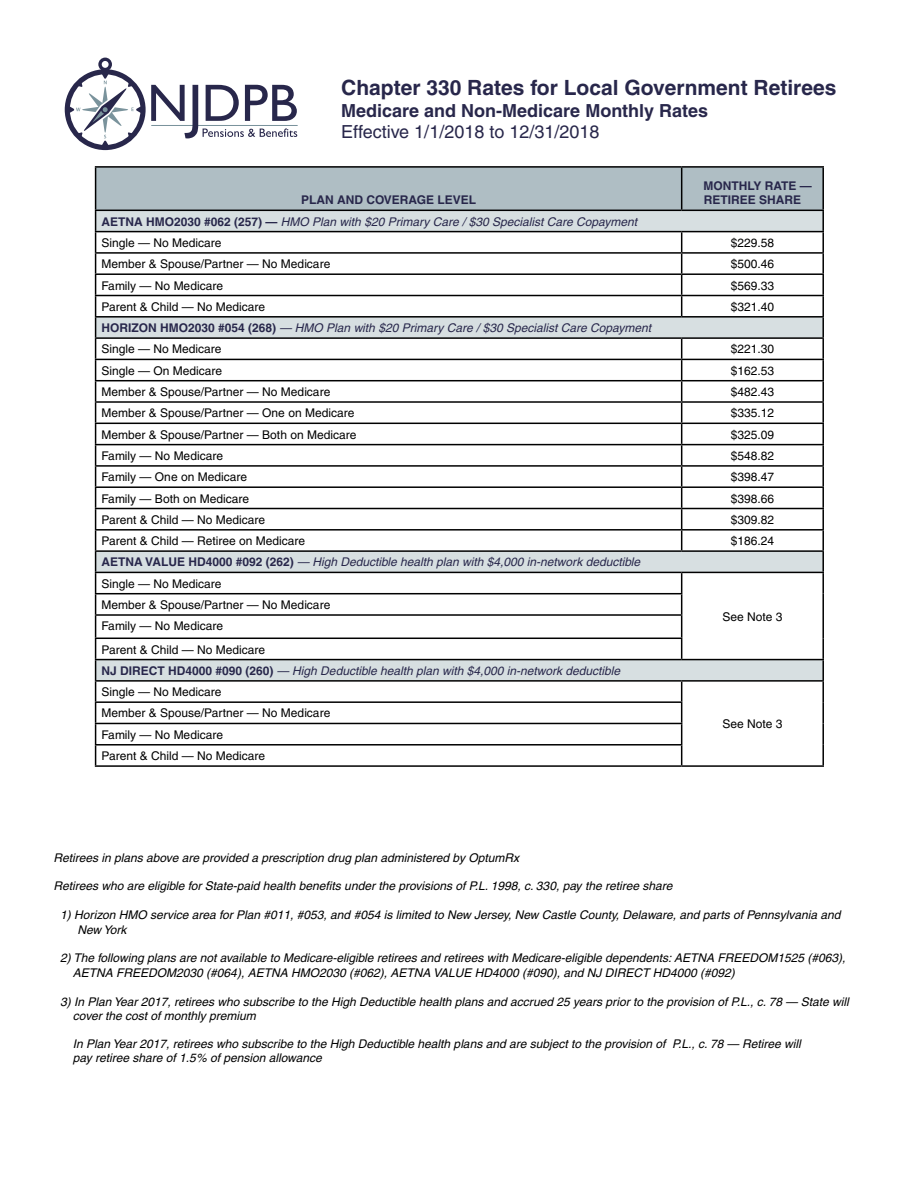
<style>
.page{position:relative;width:918px;height:1188px;background:#fff}
.page>*{position:absolute;margin:0;border:0;box-sizing:border-box;transform-origin:0 0}
.t1{font:700 21px "Helvetica";color:#28274b}
.t2{font:700 18px "Helvetica";color:#28274b}
.t3{font:18px "Helvetica";color:#28274b}
.t4{font:italic 12px/14.4px "Helvetica";color:#000}
.t5{font:12px/21.3px "Helvetica";color:#000}
.t6{font:italic 12px/21.3px "Helvetica";color:#28274b}
.t7{font:700 12px/14.4px "Helvetica";color:#28274b}
.s1{font-weight:700;font-style:normal}
.s2{font-style:normal;color:#000}
</style>
<div class="page">
<svg style="left:65px;top:58px;width:233px;height:92px"></svg>
<hr style="left:95px;top:166px;width:587px;height:2px;background:#000">
<hr style="left:682px;top:166px;width:142px;height:2px;background:#000">
<svg style="left:95px;top:167px;width:729px;height:598px"></svg>
<hr style="left:822px;top:745px;width:2px;height:20px;background:#000">
<hr style="left:95px;top:765px;width:587px;height:2px;background:#000">
<hr style="left:682px;top:765px;width:142px;height:2px;background:#000">
<h1 class="t1" style="left:341px;top:75px;width:497px">Chapter 330 Rates for Local Government Retirees</h1>
<h2 class="t2" style="left:341px;top:99px;width:368px">Medicare and Non-Medicare Monthly Rates</h2>
<h2 class="t3" style="left:341px;top:121px;width:260px">Effective 1/1/2018 to 12/31/2018</h2>
<p class="t7" style="left:301px;top:193px;width:176px">PLAN AND COVERAGE LEVEL</p>
<p class="t6" style="left:102px;top:211px;width:537px"><span class="s1">AETNA HMO2030 #062 (257) —</span> HMO Plan with $20 Primary Care / $30 Specialist Care Copayment<br><span class="s2">Single — No Medicare</span></p>
<p class="t7" style="left:704px;top:178px;width:110px">MONTHLY RATE —<br>RETIREE SHARE</p>
<p class="t5" style="left:731px;top:232px;width:45px">$229.58</p>
<p class="t5" style="left:102px;top:253px;width:230px">Member &amp; Spouse/Partner — No Medicare</p>
<p class="t5" style="left:731px;top:253px;width:45px">$500.46</p>
<p class="t5" style="left:102px;top:275px;width:123px">Family — No Medicare</p>
<p class="t5" style="left:731px;top:275px;width:45px">$569.33</p>
<p class="t5" style="left:102px;top:296px;width:165px">Parent &amp; Child — No Medicare</p>
<p class="t5" style="left:731px;top:296px;width:45px">$321.40</p>
<p class="t6" style="left:102px;top:317px;width:551px"><span class="s1">HORIZON HMO2030 #054 (268)</span> — HMO Plan with $20 Primary Care / $30 Specialist Care Copayment<br><span class="s2">Single — No Medicare</span></p>
<p class="t5" style="left:731px;top:339px;width:45px">$221.30</p>
<p class="t5" style="left:102px;top:360px;width:122px">Single — On Medicare</p>
<p class="t5" style="left:731px;top:360px;width:45px">$162.53</p>
<p class="t5" style="left:102px;top:381px;width:230px">Member &amp; Spouse/Partner — No Medicare</p>
<p class="t5" style="left:731px;top:381px;width:45px">$482.43</p>
<p class="t5" style="left:102px;top:402px;width:254px">Member &amp; Spouse/Partner — One on Medicare</p>
<p class="t5" style="left:731px;top:402px;width:45px">$335.12</p>
<p class="t5" style="left:102px;top:424px;width:256px">Member &amp; Spouse/Partner — Both on Medicare</p>
<p class="t5" style="left:731px;top:424px;width:45px">$325.09</p>
<p class="t5" style="left:102px;top:445px;width:123px">Family — No Medicare</p>
<p class="t5" style="left:731px;top:445px;width:45px">$548.82</p>
<p class="t5" style="left:102px;top:466px;width:147px">Family — One on Medicare</p>
<p class="t5" style="left:731px;top:466px;width:45px">$398.47</p>
<p class="t5" style="left:102px;top:488px;width:149px">Family — Both on Medicare</p>
<p class="t5" style="left:731px;top:488px;width:45px">$398.66</p>
<p class="t5" style="left:102px;top:509px;width:165px">Parent &amp; Child — No Medicare</p>
<p class="t5" style="left:731px;top:509px;width:45px">$309.82</p>
<p class="t5" style="left:102px;top:530px;width:205px">Parent &amp; Child — Retiree on Medicare</p>
<p class="t5" style="left:731px;top:530px;width:45px">$186.24</p>
<p class="t6" style="left:102px;top:552px;width:540px"><span class="s1">AETNA VALUE HD4000 #092 (262)</span> — High Deductible health plan with $4,000 in-network deductible<br><span class="s2">Single — No Medicare</span></p>
<p class="t5" style="left:722px;top:606px;width:62px">See Note 3</p>
<p class="t5" style="left:102px;top:594px;width:230px">Member &amp; Spouse/Partner — No Medicare<br>Family — No Medicare</p>
<p class="t6" style="left:102px;top:639px;width:520px"><span class="s2">Parent &amp; Child — No Medicare<br></span><span class="s1">NJ DIRECT HD4000 #090 (260)</span> — High Deductible health plan with $4,000 in-network deductible<br><span class="s2">Single — No Medicare</span></p>
<p class="t5" style="left:102px;top:703px;width:230px">Member &amp; Spouse/Partner — No Medicare<br>Family — No Medicare<br>Parent &amp; Child — No Medicare</p>
<p class="t5" style="left:722px;top:713px;width:62px">See Note 3</p>
<p class="t4" style="left:53px;top:850px;width:467px">Retirees in plans above are provided a prescription drug plan administered by OptumRx</p>
<p class="t4" style="left:53px;top:879px;width:620px">Retirees who are eligible for State-paid health benefits under the provisions of P.L. 1998, c. 330, pay the retiree share</p>
<p class="t4" style="left:77px;top:908px;width:764px;text-indent:-17px">1) Horizon HMO service area for Plan #011, #053, and #054 is limited to New Jersey, New Castle County, Delaware, and parts of Pennsylvania and<br>New York</p>
<p class="t4" style="left:73px;top:951px;width:774px;text-indent:-13px">2) The following plans are not available to Medicare-eligible retirees and retirees with Medicare-eligible dependents: AETNA FREEDOM1525 (#063),<br>AETNA FREEDOM2030 (#064), AETNA HMO2030 (#062), AETNA VALUE HD4000 (#090), and NJ DIRECT HD4000 (#092)</p>
<p class="t4" style="left:73px;top:994px;width:777px;text-indent:-13px">3) In Plan Year 2017, retirees who subscribe to the High Deductible health plans and accrued 25 years prior to the provision of P.L., c. 78 — State will cover the cost of monthly premium</p>
<p class="t4" style="left:73px;top:1036px;width:729px">In Plan Year 2017, retirees who subscribe to the High Deductible health plans and are subject to the provision of P.L., c. 78 — Retiree will pay retiree share of 1.5% of pension allowance</p>
</div>
